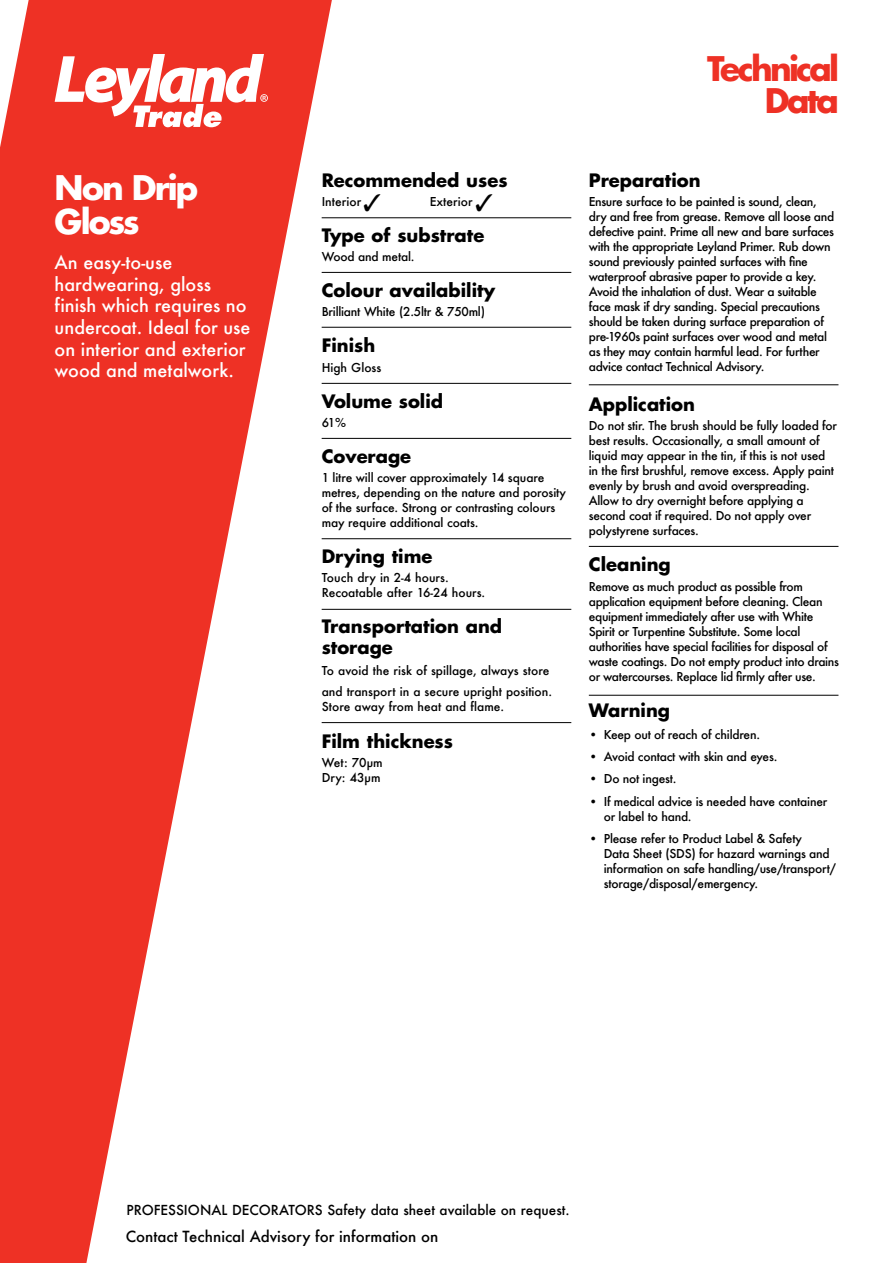
<style>
.page{position:relative;width:893px;height:1263px;background:#fff}
.page>*{position:absolute;margin:0;border:0;box-sizing:border-box;transform-origin:0 0}
.t1{font:700 33px/31.5px "Futura";letter-spacing:-.085em;color:#ee3125;text-align:right}
.t2{font:700 33px/34.5px "Futura";letter-spacing:-.055em;color:#fff}
.t3{font:700 18px/21px "Futura";color:#000}
.t4{font:500 18px/21.6px "Futura";color:#fff}
.t5{font:500 15px "Futura";color:#000}
.t6{font:500 13.5px "Futura";color:#000}
.t7{font:500 12px/15px "Futura";letter-spacing:-.02em;color:#000}
.t8{font:500 12px/15px "Futura";color:#000}
</style>
<div class="page">
<svg style="left:0;top:0;width:340px;height:1263px;fill:#ee3125"></svg>
<svg style="left:55px;top:54px;width:213px;height:73px"></svg>
<hr style="left:322px;top:217px;width:249px;height:1px;background:#000">
<hr style="left:322px;top:272px;width:249px;height:1px;background:#000">
<hr style="left:322px;top:327px;width:249px;height:1px;background:#000">
<hr style="left:322px;top:538px;width:249px;height:1px;background:#000">
<hr style="left:322px;top:438px;width:249px;height:1px;background:#000">
<hr style="left:322px;top:609px;width:249px;height:1px;background:#000">
<hr style="left:322px;top:722px;width:249px;height:1px;background:#000">
<hr style="left:589px;top:384px;width:249px;height:1px;background:#000">
<hr style="left:589px;top:546px;width:249px;height:1px;background:#000">
<hr style="left:322px;top:383px;width:249px;height:1px;background:#000">
<hr style="left:589px;top:695px;width:249px;height:1px;background:#000">
<h1 class="t2" style="left:55px;top:170px;width:145px">Non Drip<br>Gloss</h1>
<h2 class="t4" style="left:55px;top:251px;width:197px">An easy-to-use hardwearing, gloss finish which requires no undercoat. Ideal for use on interior and exterior wood and metalwork.</h2>
<h1 class="t1" style="left:707px;top:53px;width:133px">Technical<br>Data</h1>
<h2 class="t3" style="left:322px;top:169px;width:187px">Recommended uses</h2>
<p class="t8" style="left:322px;top:194px;width:41px">Interior</p>
<p class="t8" style="left:430px;top:194px;width:44px">Exterior</p>
<h2 class="t3" style="left:322px;top:224px;width:164px">Type of substrate</h2>
<p class="t7" style="left:322px;top:249px;width:94px">Wood and metal.</p>
<h2 class="t3" style="left:322px;top:280px;width:175px">Colour availability</h2>
<p class="t7" style="left:322px;top:304px;width:165px">Brilliant White (2.5ltr &amp; 750ml)</p>
<h2 class="t3" style="left:322px;top:335px;width:55px">Finish</h2>
<p class="t8" style="left:322px;top:360px;width:61px">High Gloss</p>
<h2 class="t3" style="left:322px;top:390px;width:123px">Volume solid</h2>
<p class="t7" style="left:322px;top:415px;width:26px">61%</p>
<h2 class="t3" style="left:322px;top:445px;width:91px">Coverage</h2>
<p class="t7" style="left:322px;top:470px;width:246px">1 litre will cover approximately 14 square metres, depending on the nature and porosity of the surface. Strong or contrasting colours may require additional coats.</p>
<h2 class="t3" style="left:322px;top:546px;width:112px">Drying time</h2>
<p class="t8" style="left:322px;top:570px;width:165px">Touch dry in 2-4 hours.<br>Recoatable after 16-24 hours.</p>
<h2 class="t3" style="left:322px;top:616px;width:182px">Transportation and storage</h2>
<p class="t8" style="left:322px;top:660px;width:232px;line-height:21px">To avoid the risk of spillage, always store and transport in a secure upright position.</p>
<p class="t8" style="left:322px;top:699px;width:184px">Store away from heat and flame.</p>
<h2 class="t3" style="left:322px;top:730px;width:133px">Film thickness</h2>
<p class="t8" style="left:322px;top:755px;width:63px">Wet: 70µm<br>Dry: 43µm</p>
<h2 class="t3" style="left:589px;top:169px;width:113px">Preparation</h2>
<p class="t7" style="left:589px;top:194px;width:247px">Ensure surface to be painted is sound, clean, dry and free from grease. Remove all loose and defective paint. Prime all new and bare surfaces with the appropriate Leyland Primer. Rub down sound previously painted surfaces with fine waterproof abrasive paper to provide a key.<br>Avoid the inhalation of dust. Wear a suitable face mask if dry sanding. Special precautions should be taken during surface preparation of pre-1960s paint surfaces over wood and metal as they may contain harmful lead. For further advice contact Technical Advisory.</p>
<h2 class="t3" style="left:589px;top:394px;width:108px">Application</h2>
<p class="t7" style="left:589px;top:418px;width:250px">Do not stir. The brush should be fully loaded for best results. Occasionally, a small amount of liquid may appear in the tin, if this is not used in the first brushful, remove excess. Apply paint evenly by brush and avoid overspreading.<br>Allow to dry overnight before applying a second coat if required. Do not apply over polystyrene surfaces.</p>
<h2 class="t3" style="left:589px;top:554px;width:83px">Cleaning</h2>
<p class="t7" style="left:589px;top:578px;width:252px">Remove as much product as possible from application equipment before cleaning. Clean equipment immediately after use with White Spirit or Turpentine Substitute. Some local authorities have special facilities for disposal of waste coatings. Do not empty product into drains or watercourses. Replace lid firmly after use.</p>
<h2 class="t3" style="left:589px;top:699px;width:83px">Warning</h2>
<p class="t7" style="left:589px;top:727px;width:173px">• Keep out of reach of children.</p>
<p class="t7" style="left:589px;top:749px;width:190px">• Avoid contact with skin and eyes.</p>
<p class="t7" style="left:589px;top:771px;width:89px">• Do not ingest.</p>
<p class="t7" style="left:604px;top:793px;width:225px;text-indent:-15px">• If medical advice is needed have container or label to hand.</p>
<p class="t7" style="left:604px;top:831px;width:234px;text-indent:-15px">• Please refer to Product Label &amp; Safety<br>Data Sheet (SDS) for hazard warnings and information on safe handling/use/transport/ storage/disposal/emergency.</p>
<p class="t6" style="left:126px;top:1201px;width:445px">PROFESSIONAL DECORATORS Safety data sheet available on request.</p>
<p class="t5" style="left:126px;top:1226px;width:467px">Contact Technical Advisory for information on +44 (0)1924 354354</p>
</div>
